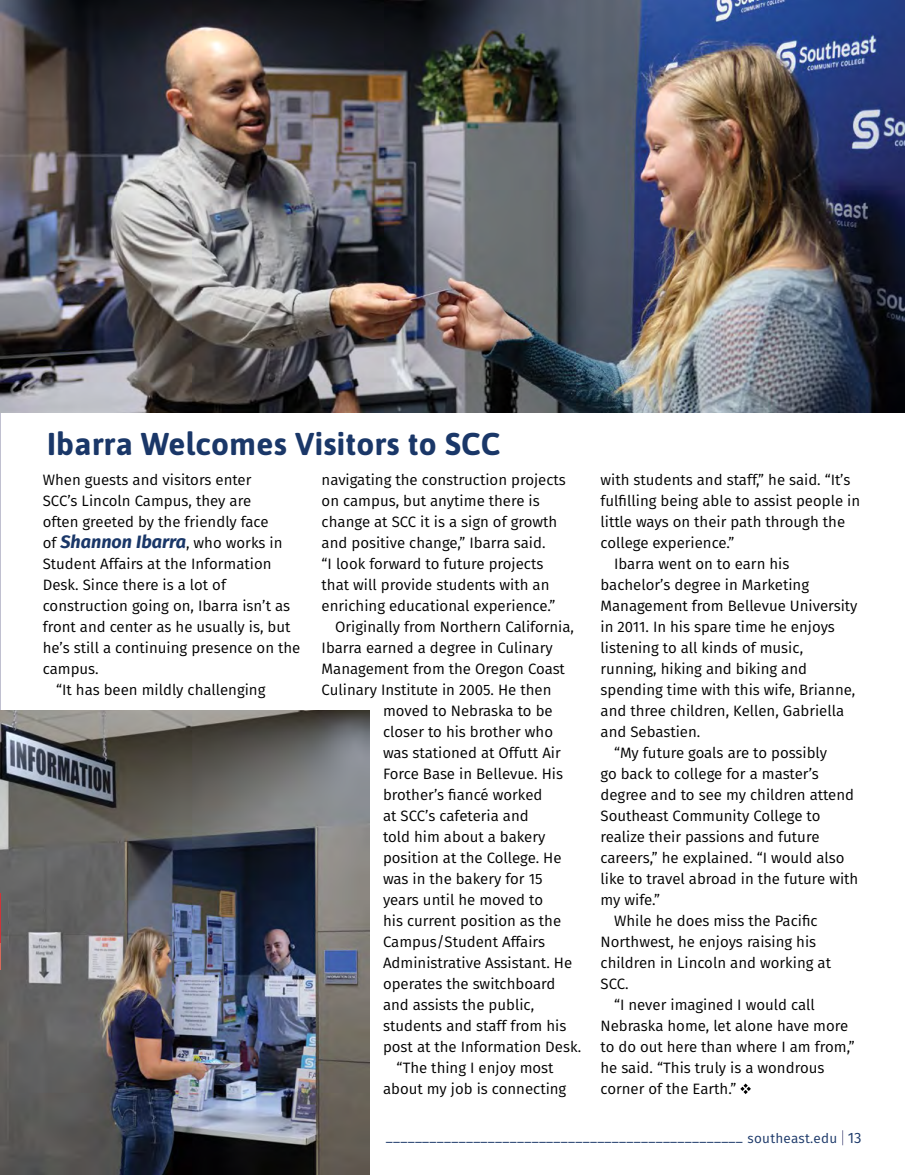
<style>
.page{position:relative;width:905px;height:1175px;background:#fff}
.page>*{position:absolute;margin:0;border:0;box-sizing:border-box;transform-origin:0 0}
.story_title_header_b{font:700 31.5px "Asap";letter-spacing:.01em;color:#1a3768}
._9_5-11_pt_main{font:15px/21px "Fira Sans";color:#000}
._9_5-11__1stPARA{font:15px/21px "Fira Sans";color:#000}
.t1{font:13.5px "Fira Sans";letter-spacing:.02em;color:#1a3768}
.s1{font-weight:700;font-style:italic;font-size:18px;color:#1a3768}
.s2{font-size:15px}
</style>
<div class="page">
<img style="left:0;top:0;width:904px;height:412px">
<svg style="left:740px;top:1083px;width:11px;height:11px"></svg>
<img style="left:0;top:710px;width:369px;height:464px">
<svg style="left:0;top:943px;width:1px;height:27px"></svg>
<svg style="left:842px;top:1130px;width:1px;height:15px"></svg>
<p class="story_title_header_b" style="left:47px;top:422px;width:455px">Ibarra Welcomes Visitors to SCC</p>
<p class="_9_5-11__1stPARA" style="left:43px;top:469px;width:259px">When guests and visitors enter<br>SCC’s Lincoln Campus, they are<br>often greeted by the friendly face<br>of <span class="s1">Shannon Ibarra</span>, who works in<br>Student Affairs at the Information<br>Desk. Since there is a lot of construction going on, Ibarra isn’t as front and center as he usually is, but he’s still a continuing presence on the campus.</p>
<p class="_9_5-11_pt_main" style="left:56px;top:679px;width:211px">“It has been mildly challenging</p>
<p class="_9_5-11_pt_main" style="left:321px;top:469px;width:246px">navigating the construction projects on campus, but anytime there is change at SCC it is a sign of growth and positive change,” Ibarra said.<br>“I look forward to future projects that will provide students with an enriching educational experience.”</p>
<p class="_9_5-11_pt_main" style="left:335px;top:616px;width:240px">Originally from Northern California,</p>
<p class="_9_5-11_pt_main" style="left:321px;top:637px;width:232px">Ibarra earned a degree in Culinary</p>
<p class="_9_5-11_pt_main" style="left:321px;top:658px;width:245px">Management from the Oregon Coast</p>
<p class="_9_5-11_pt_main" style="left:321px;top:679px;width:231px">Culinary Institute in 2005. He then</p>
<p class="_9_5-11_pt_main" style="left:383px;top:700px;width:171px">moved to Nebraska to be</p>
<p class="_9_5-11_pt_main" style="left:383px;top:721px;width:171px">closer to his brother who</p>
<p class="_9_5-11_pt_main" style="left:383px;top:742px;width:179px">was stationed at Offutt Air</p>
<p class="_9_5-11_pt_main" style="left:383px;top:763px;width:181px">Force Base in Bellevue. His</p>
<p class="_9_5-11_pt_main" style="left:383px;top:784px;width:161px">brother’s fiancé worked</p>
<p class="_9_5-11_pt_main" style="left:383px;top:805px;width:147px">at SCC’s cafeteria and</p>
<p class="_9_5-11_pt_main" style="left:383px;top:826px;width:164px">told him about a bakery</p>
<p class="_9_5-11_pt_main" style="left:383px;top:847px;width:180px">position at the College. He</p>
<p class="_9_5-11_pt_main" style="left:383px;top:868px;width:161px">was in the bakery for 15</p>
<p class="_9_5-11_pt_main" style="left:383px;top:889px;width:161px">years until he moved to</p>
<p class="_9_5-11_pt_main" style="left:383px;top:910px;width:180px">his current position as the</p>
<p class="_9_5-11_pt_main" style="left:383px;top:931px;width:163px">Campus/Student Affairs</p>
<p class="_9_5-11_pt_main" style="left:383px;top:952px;width:190px">Administrative Assistant. He</p>
<p class="_9_5-11_pt_main" style="left:383px;top:973px;width:174px">operates the switchboard</p>
<p class="_9_5-11_pt_main" style="left:383px;top:994px;width:153px">and assists the public,</p>
<p class="_9_5-11_pt_main" style="left:383px;top:1015px;width:185px">students and staff from his</p>
<p class="_9_5-11_pt_main" style="left:383px;top:1036px;width:200px">post at the Information Desk.</p>
<p class="_9_5-11_pt_main" style="left:383px;top:1057px;width:185px;text-align:center">“The thing I enjoy most about my job is connecting</p>
<p class="_9_5-11_pt_main" style="left:600px;top:469px;width:261px">with students and staff,” he said. “It’s fulfilling being able to assist people in little ways on their path through the college experience.”</p>
<p class="_9_5-11_pt_main" style="left:600px;top:553px;width:258px;text-indent:13px">Ibarra went on to earn his bachelor’s degree in Marketing<br>Management from Bellevue University in 2011. In his spare time he enjoys listening to all kinds of music, running, hiking and biking and spending time with this wife, Brianne, and three children, Kellen, Gabriella and Sebastien.</p>
<p class="_9_5-11_pt_main" style="left:600px;top:742px;width:259px;text-indent:13px">“My future goals are to possibly<br>go back to college for a master’s degree and to see my children attend<br>Southeast Community College to realize their passions and future careers,” he explained. “I would also like to travel abroad in the future with my wife.”</p>
<p class="_9_5-11_pt_main" style="left:600px;top:910px;width:232px;text-indent:13px">While he does miss the Pacific<br>Northwest, he enjoys raising his children in Lincoln and working at<br>SCC.</p>
<p class="_9_5-11_pt_main" style="left:600px;top:994px;width:255px;text-indent:13px">“I never imagined I would call<br>Nebraska home, let alone have more to do out here than where I am from,” he said. “This truly is a wondrous corner of the Earth.”</p>
<p class="t1" style="left:386px;top:1126px;width:477px">_________________________________________________ southeast.edu <span class="s2">13</span></p>
</div>
